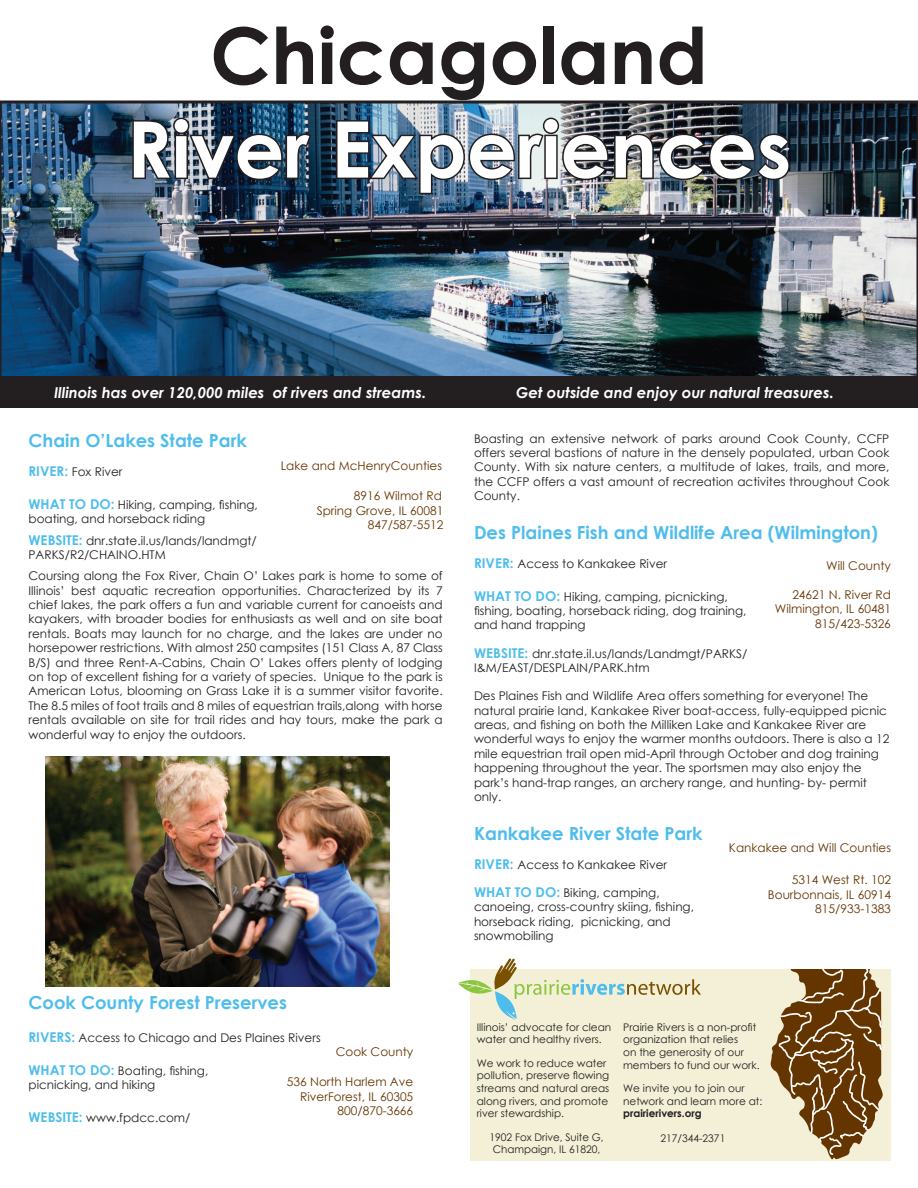
<style>
.page{position:relative;width:918px;height:1188px;background:#fff}
.page>*{position:absolute;margin:0;border:0;box-sizing:border-box;transform-origin:0 0}
.t1{font:700 78px "Century Gothic";color:#fff}
.t2{font:700 78px "Century Gothic";color:#231f20}
.t3{font:700 18px "Century Gothic";color:#4fbdec}
.t4{font:italic 700 15px "Century Gothic";color:#fff}
.t5{font:12px/14.4px "Century Gothic";color:#231f20}
.t6{font:12px/14.7px "Century Gothic";color:#653500;text-align:right}
.t7{font:10.5px/12.6px "Century Gothic";color:#231f20}
.t8{font:700 10.5px "Century Gothic";color:#231f20}
.s1{font-weight:700;font-size:13.5px;color:#4fbdec}
</style>
<div class="page">
<img style="left:0;top:100px;width:918px;height:277px">
<img style="left:131px;top:116px;width:182px;height:66px">
<img style="left:334px;top:116px;width:458px;height:80px">
<div style="left:0;top:377px;width:918px;height:31px;background:#231f20"></div>
<div style="left:470px;top:969px;width:421px;height:192px;background:#f3f0d7"></div>
<svg style="left:458px;top:958px;width:243px;height:62px"></svg>
<img style="left:45px;top:757px;width:345px;height:229px">
<svg style="left:770px;top:969px;width:113px;height:191px"></svg>
<h1 class="t2" style="left:210px;top:-4px;width:499px">Chicagoland</h1>
<h1 class="t1" style="left:127px;top:90px;width:666px">River Experiences</h1>
<p class="t4" style="left:54px;top:381px;width:374px">Illinois has over 120,000 miles of rivers and streams.</p>
<p class="t4" style="left:516px;top:381px;width:319px">Get outside and enjoy our natural treasures.</p>
<h2 class="t3" style="left:28px;top:427px;width:220px">Chain O’Lakes State Park</h2>
<p class="t5" style="left:28px;top:464px;width:95px"><span class="s1">RIVER:</span> Fox River</p>
<p class="t5" style="left:28px;top:497px;width:231px"><span class="s1">WHAT TO DO:</span> Hiking, camping, fishing, boating, and horseback riding</p>
<p class="t5" style="left:28px;top:533px;width:230px"><span class="s1">WEBSITE:</span> dnr.state.il.us/lands/landmgt/<br>PARKS/R2/CHAINO.HTM</p>
<p class="t5" style="left:28px;top:568px;width:416px;text-align:justify">Coursing along the Fox River, Chain O’ Lakes park is home to some of Illinois’ best aquatic recreation opportunities. Characterized by its 7 chief lakes, the park offers a fun and variable current for canoeists and kayakers, with broader bodies for enthusiasts as well and on site boat rentals. Boats may launch for no charge, and the lakes are under no horsepower restrictions. With almost 250 campsites (151 Class A, 87 Class B/S) and three Rent-A-Cabins, Chain O’ Lakes offers plenty of lodging on top of excellent fishing for a variety of species. Unique to the park is American Lotus, blooming on Grass Lake it is a summer visitor favorite.<br>The 8.5 miles of foot trails and 8 miles of equestrian trails,along with horse rentals available on site for trail rides and hay tours, make the park a wonderful way to enjoy the outdoors.</p>
<p class="t6" style="left:281px;top:458px;width:163px">Lake and McHenryCounties</p>
<p class="t6" style="left:317px;top:488px;width:128px">8916 Wilmot Rd<br>Spring Grove, IL 60081<br>847/587-5512</p>
<h2 class="t3" style="left:28px;top:988px;width:260px">Cook County Forest Preserves</h2>
<p class="t5" style="left:28px;top:1030px;width:294px"><span class="s1">RIVERS:</span> Access to Chicago and Des Plaines Rivers</p>
<p class="t5" style="left:28px;top:1063px;width:181px"><span class="s1">WHAT TO DO:</span> Boating, fishing, picnicking, and hiking</p>
<p class="t5" style="left:28px;top:1110px;width:163px"><span class="s1">WEBSITE:</span> www.fpdcc.com/</p>
<p class="t6" style="left:336px;top:1044px;width:79px">Cook County</p>
<p class="t6" style="left:287px;top:1074px;width:128px">536 North Harlem Ave<br>RiverForest, IL 60305<br>800/870-3666</p>
<p class="t5" style="left:474px;top:431px;width:417px;text-align:justify">Boasting an extensive network of parks around Cook County, CCFP offers several bastions of nature in the densely populated, urban Cook County. With six nature centers, a multitude of lakes, trails, and more, the CCFP offers a vast amount of recreation activites throughout Cook County.</p>
<h2 class="t3" style="left:474px;top:519px;width:405px">Des Plaines Fish and Wildlife Area (Wilmington)</h2>
<p class="t5" style="left:474px;top:556px;width:195px"><span class="s1">RIVER:</span> Access to Kankakee River</p>
<p class="t5" style="left:474px;top:589px;width:274px"><span class="s1">WHAT TO DO:</span> Hiking, camping, picnicking, fishing, boating, horseback riding, dog training, and hand trapping</p>
<p class="t5" style="left:474px;top:646px;width:275px"><span class="s1">WEBSITE:</span> dnr.state.il.us/lands/Landmgt/PARKS/<br>I&amp;M/EAST/DESPLAIN/PARK.htm</p>
<p class="t5" style="left:474px;top:688px;width:417px">Des Plaines Fish and Wildlife Area offers something for everyone! The natural prairie land, Kankakee River boat-access, fully-equipped picnic areas, and fishing on both the Milliken Lake and Kankakee River are wonderful ways to enjoy the warmer months outdoors. There is also a 12 mile equestrian trail open mid-April through October and dog training happening throughout the year. The sportsmen may also enjoy the park’s hand-trap ranges, an archery range, and hunting- by- permit only.</p>
<h2 class="t3" style="left:474px;top:820px;width:230px">Kankakee River State Park</h2>
<p class="t5" style="left:474px;top:857px;width:195px"><span class="s1">RIVER:</span> Access to Kankakee River</p>
<p class="t5" style="left:474px;top:885px;width:222px"><span class="s1">WHAT TO DO:</span> Biking, camping, canoeing, cross-country skiing, fishing, horseback riding, picnicking, and snowmobiling</p>
<p class="t6" style="left:826px;top:558px;width:66px">Will County</p>
<p class="t6" style="left:775px;top:587px;width:118px">24621 N. River Rd<br>Wilmington, IL 60481<br>815/423-5326</p>
<p class="t6" style="left:729px;top:840px;width:164px">Kankakee and Will Counties</p>
<p class="t6" style="left:768px;top:872px;width:125px">5314 West Rt. 102<br>Bourbonnais, IL 60914<br>815/933-1383</p>
<p class="t7" style="left:477px;top:1021px;width:136px">Illinois’ advocate for clean water and healthy rivers.</p>
<p class="t7" style="left:477px;top:1057px;width:134px">We work to reduce water pollution, preserve flowing streams and natural areas along rivers, and promote river stewardship.</p>
<p class="t7" style="left:489px;top:1130px;width:116px;text-align:center">1902 Fox Drive, Suite G,<br>Champaign, IL 61820,</p>
<p class="t7" style="left:623px;top:1021px;width:138px">Prairie Rivers is a non-profit organization that relies<br>on the generosity of our members to fund our work.</p>
<p class="t7" style="left:623px;top:1082px;width:141px">We invite you to join our network and learn more at:</p>
<p class="t8" style="left:623px;top:1105px;width:80px">prairierivers.org</p>
<p class="t7" style="left:660px;top:1132px;width:66px">217/344-2371</p>
</div>
